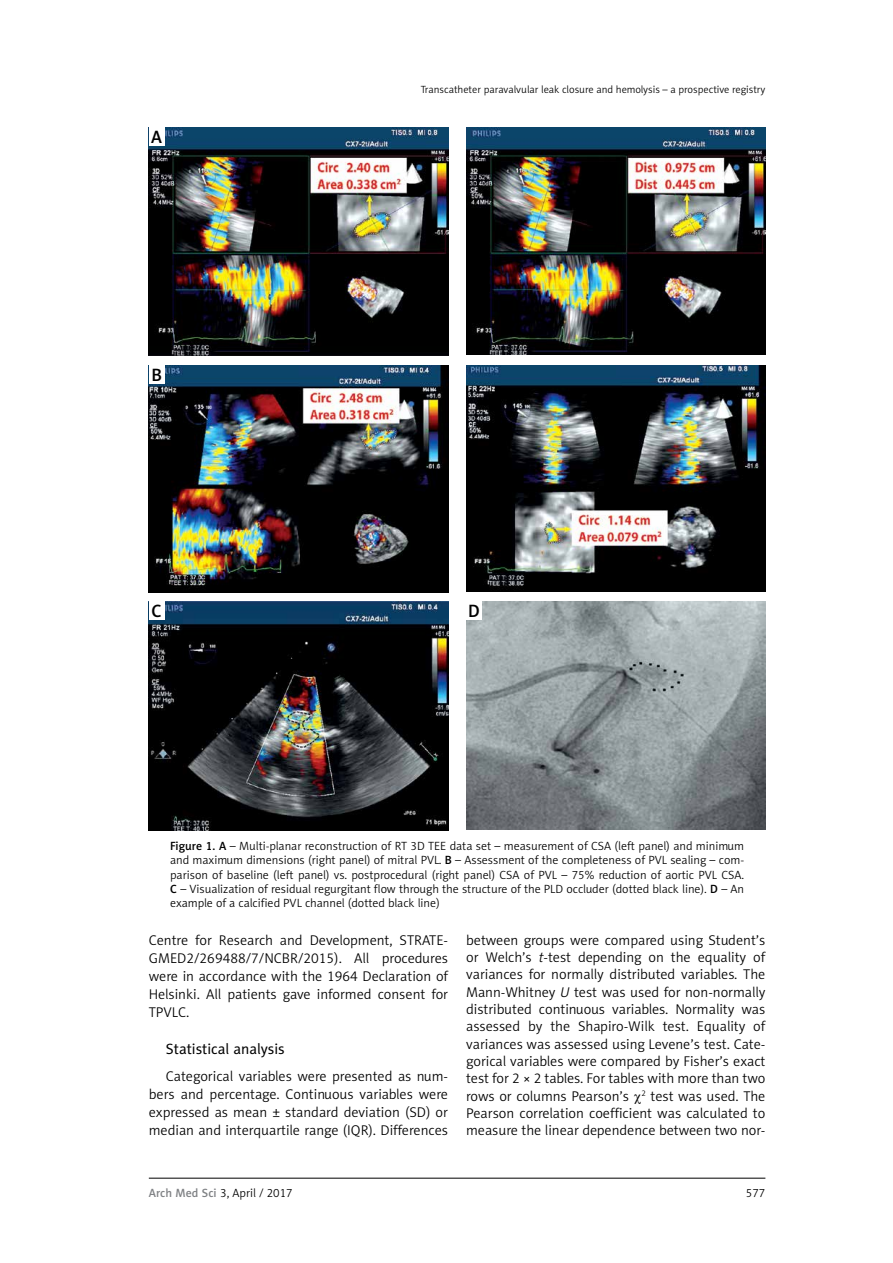
<style>
.page{position:relative;width:893px;height:1263px;background:#fff}
.page>*{position:absolute;margin:0;border:0;box-sizing:border-box;transform-origin:0 0}
.t1{font:18px "Naomi Sans EFN Medium";color:#000}
.t2{font:15px "Naomi Sans EFN";color:#000}
.t3{font:14.25px/17.4px "Naomi Sans EFN Light";color:#000;text-align:justify}
.t4{font:12px/14.4px "Naomi Sans EFN Light";color:#000;text-align:justify}
.t5{font:10.5px "Naomi Sans EFN Light";color:#000}
.s1{font-family:"Naomi Sans EFN Medium"}
.s2{font-style:italic}
.s3{font-family:"Naomi Sans EFN Medium";color:#808285}
</style>
<div class="page">
<hr style="left:149px;top:1178px;width:616px;height:1px;background:#000">
<img style="left:466px;top:128px;width:299px;height:227px">
<img style="left:466px;top:366px;width:299px;height:225px">
<img style="left:466px;top:602px;width:299px;height:227px">
<img style="left:149px;top:128px;width:299px;height:228px">
<img style="left:149px;top:366px;width:299px;height:226px">
<img style="left:149px;top:602px;width:299px;height:228px">
<div style="left:466px;top:602px;width:16px;height:18px;background:#fff"></div>
<div style="left:149px;top:602px;width:16px;height:18px;background:#fff"></div>
<div style="left:149px;top:366px;width:16px;height:18px;background:#fff"></div>
<div style="left:149px;top:128px;width:16px;height:18px;background:#fff"></div>
<p class="t1" style="left:151px;top:126px;width:12px">A</p>
<p class="t1" style="left:151px;top:365px;width:12px">B</p>
<p class="t5" style="left:421px;top:83px;width:346px">Transcatheter paravalvular leak closure and hemolysis – a prospective registry</p>
<p class="t1" style="left:152px;top:601px;width:12px">C</p>
<p class="t1" style="left:468px;top:601px;width:13px">D</p>
<p class="t4" style="left:170px;top:838px;width:576px"><span class="s1">Figure 1. A</span> – Multi-planar reconstruction of RT 3D TEE data set – measurement of CSA (left panel) and minimum and maximum dimensions (right panel) of mitral PVL. <span class="s1">B</span> – Assessment of the completeness of PVL sealing – com&shy;parison of baseline (left panel) vs. postprocedural (right panel) CSA of PVL – 75% reduction of aortic PVL CSA.<br><span class="s1">C</span> – Visualization of residual regurgitant flow through the structure of the PLD occluder (dotted black line). <span class="s1">D</span> – An example of a calcified PVL channel (dotted black line)</p>
<p class="t3" style="left:149px;top:930px;width:301px;line-height:18.1px">Centre for Research and Development, STRATE-GMED2/269488/7/NCBR/2015). All procedures were in accordance with the 1964 Declaration of Helsinki. All patients gave informed consent for TPVLC.</p>
<p class="t2" style="left:166px;top:1040px;width:120px">Statistical analysis</p>
<p class="t3" style="left:149px;top:1067px;width:301px;line-height:18.1px;text-indent:17px">Categorical variables were presented as num&shy;bers and percentage. Continuous variables were expressed as mean ± standard deviation (SD) or median and interquartile range (IQR). Differences</p>
<p class="t3" style="left:466px;top:931px;width:301px">between groups were compared using Student’s or Welch’s <span class="s2">t</span>-test depending on the equality of variances for normally distributed variables. The Mann-Whitney <span class="s2">U</span> test was used for non-normally distributed continuous variables. Normality was assessed by the Shapiro-Wilk test. Equality of variances was assessed using Levene’s test. Cate&shy;gorical variables were compared by Fisher’s exact test for 2 × 2 tables. For tables with more than two rows or columns Pearson’s <sup>2</sup> test was used. The Pearson correlation coefficient was calculated to measure the linear dependence between two nor-</p>
<p class="t4" style="left:149px;top:1186px;width:145px"><span class="s3">Arch Med Sci</span> 3, April / 2017</p>
<p class="t4" style="left:746px;top:1186px;width:21px">577</p>
</div>
